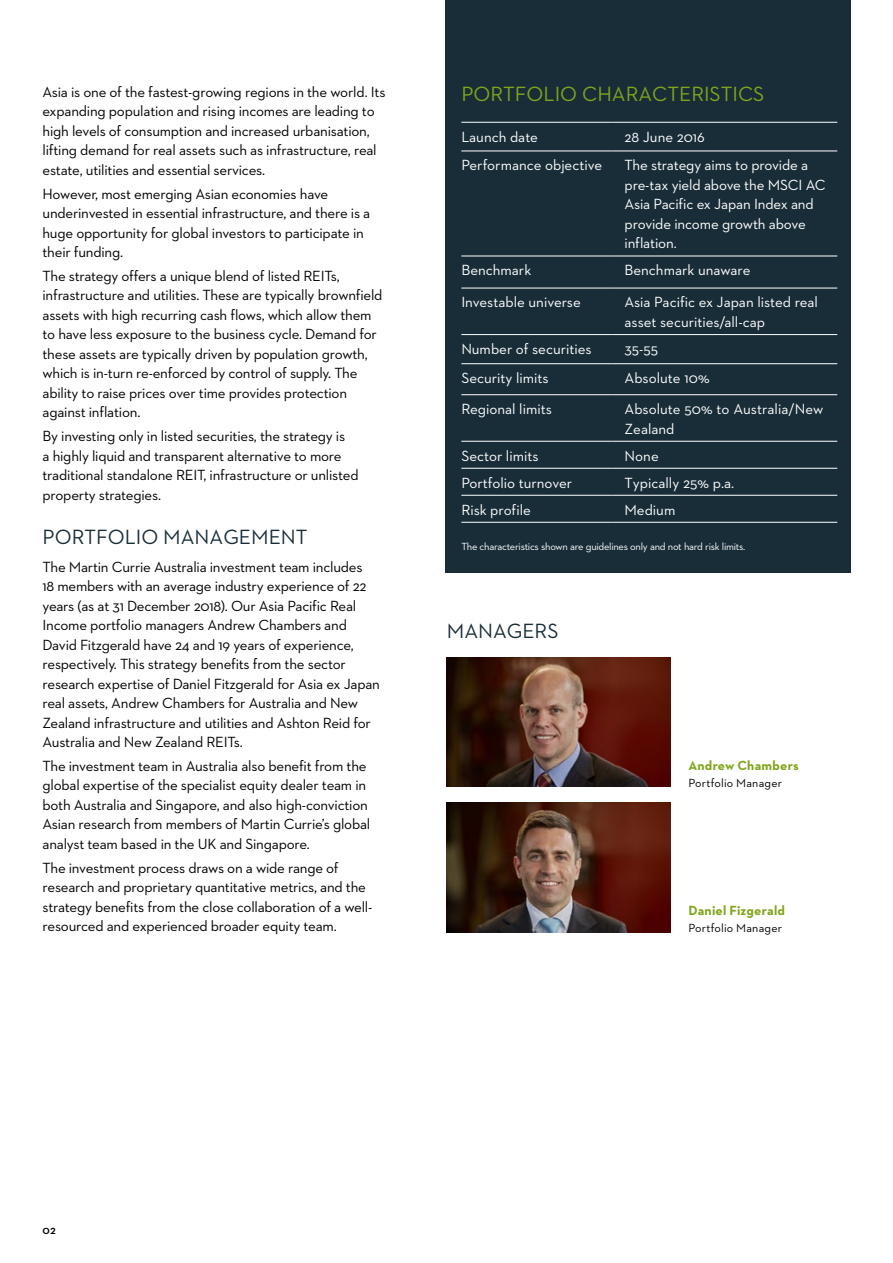
<style>
.page{position:relative;width:893px;height:1263px;background:#fff}
.page>*{position:absolute;margin:0;border:0;box-sizing:border-box;transform-origin:0 0}
.t1{font:21px "Neutraface 2 Text";color:#192d38}
.t2{font:21px "Neutraface 2 Text";color:#80a51b}
.t3{font:15px/19.5px "Neutraface 2 Text";letter-spacing:-.015em;color:#000}
.t4{font:15px/19.5px "Neutraface 2 Text";color:#fff}
.t5{font:700 13.5px "Neutraface 2 Text";letter-spacing:.015em;color:#80a51b}
.t6{font:12px "Neutraface 2 Text";letter-spacing:.015em;color:#000}
.t7{font:600 12px "Neutraface 2 Text";color:#000}
.t8{font:10.5px "Neutraface 2 Text";letter-spacing:-.025em;color:#fff}
</style>
<div class="page">
<div style="left:446px;top:0;width:405px;height:572px;background:#192d38"></div>
<hr style="left:461px;top:122px;width:151px;height:1px;background:#fff">
<hr style="left:612px;top:122px;width:225px;height:1px;background:#fff">
<hr style="left:461px;top:151px;width:151px;height:1px;background:#fff">
<hr style="left:461px;top:256px;width:151px;height:1px;background:#fff">
<hr style="left:461px;top:288px;width:151px;height:1px;background:#fff">
<hr style="left:612px;top:288px;width:225px;height:1px;background:#fff">
<hr style="left:461px;top:334px;width:151px;height:1px;background:#fff">
<hr style="left:612px;top:334px;width:225px;height:1px;background:#fff">
<hr style="left:461px;top:363px;width:151px;height:1px;background:#fff">
<hr style="left:461px;top:394px;width:151px;height:1px;background:#fff">
<hr style="left:461px;top:441px;width:151px;height:1px;background:#fff">
<hr style="left:461px;top:468px;width:151px;height:1px;background:#fff">
<hr style="left:461px;top:495px;width:151px;height:1px;background:#fff">
<hr style="left:612px;top:495px;width:225px;height:1px;background:#fff">
<hr style="left:461px;top:522px;width:151px;height:1px;background:#fff">
<hr style="left:612px;top:522px;width:225px;height:1px;background:#fff">
<hr style="left:612px;top:151px;width:225px;height:1px;background:#fff">
<hr style="left:612px;top:256px;width:225px;height:1px;background:#fff">
<hr style="left:612px;top:363px;width:225px;height:1px;background:#fff">
<hr style="left:612px;top:394px;width:225px;height:1px;background:#fff">
<hr style="left:612px;top:441px;width:225px;height:1px;background:#fff">
<hr style="left:612px;top:468px;width:225px;height:1px;background:#fff">
<img style="left:447px;top:657px;width:224px;height:130px">
<img style="left:447px;top:803px;width:224px;height:129px">
<p class="t3" style="left:43px;top:82px;width:344px">Asia is one of the fastest-growing regions in the world. Its expanding population and rising incomes are leading to high levels of consumption and increased urbanisation, lifting demand for real assets such as infrastructure, real estate, utilities and essential services.</p>
<p class="t3" style="left:43px;top:183px;width:329px">However, most emerging Asian economies have underinvested in essential infrastructure, and there is a huge opportunity for global investors to participate in their funding.</p>
<p class="t3" style="left:43px;top:266px;width:341px">The strategy offers a unique blend of listed REITs, infrastructure and utilities. These are typically brownfield assets with high recurring cash flows, which allow them to have less exposure to the business cycle. Demand for these assets are typically driven by population growth, which is in-turn re-enforced by control of supply. The ability to raise prices over time provides protection against inflation.</p>
<p class="t3" style="left:43px;top:426px;width:318px">By investing only in listed securities, the strategy is<br>a highly liquid and transparent alternative to more traditional standalone REIT, infrastructure or unlisted property strategies.</p>
<h1 class="t1" style="left:43px;top:523px;width:267px">PORTFOLIO MANAGEMENT</h1>
<p class="t3" style="left:43px;top:556px;width:339px">The Martin Currie Australia investment team includes<br>18 members with an average industry experience of 22 years (as at 31 December 2018). Our Asia Pacific Real Income portfolio managers Andrew Chambers and David Fitzgerald have 24 and 19 years of experience, respectively. This strategy benefits from the sector research expertise of Daniel Fitzgerald for Asia ex Japan real assets, Andrew Chambers for Australia and New Zealand infrastructure and utilities and Ashton Reid for Australia and New Zealand REITs.</p>
<p class="t3" style="left:43px;top:756px;width:329px">The investment team in Australia also benefit from the global expertise of the specialist equity dealer team in both Australia and Singapore, and also high-conviction Asian research from members of Martin Currie’s global analyst team based in the UK and Singapore.</p>
<p class="t3" style="left:43px;top:857px;width:331px">The investment process draws on a wide range of research and proprietary quantitative metrics, and the strategy benefits from the close collaboration of a well&shy;resourced and experienced broader equity team.</p>
<h1 class="t2" style="left:461px;top:81px;width:305px">PORTFOLIO CHARACTERISTICS</h1>
<p class="t4" style="left:461px;top:127px;width:78px">Launch date</p>
<p class="t4" style="left:624px;top:127px;width:82px">28 June 2016</p>
<p class="t4" style="left:461px;top:155px;width:142px">Performance objective</p>
<p class="t4" style="left:624px;top:155px;width:203px">The strategy aims to provide a pre-tax yield above the MSCI AC<br>Asia Pacific ex Japan Index and provide income growth above inflation.</p>
<p class="t4" style="left:461px;top:260px;width:71px">Benchmark</p>
<p class="t4" style="left:624px;top:260px;width:128px">Benchmark unaware</p>
<p class="t4" style="left:461px;top:292px;width:121px">Investable universe</p>
<p class="t4" style="left:624px;top:292px;width:195px">Asia Pacific ex Japan listed real asset securities/all-cap</p>
<p class="t4" style="left:461px;top:339px;width:132px">Number of securities</p>
<p class="t4" style="left:624px;top:339px;width:35px">35-55</p>
<p class="t4" style="left:461px;top:368px;width:89px">Security limits</p>
<p class="t4" style="left:624px;top:368px;width:86px">Absolute 10%</p>
<p class="t4" style="left:461px;top:399px;width:92px">Regional limits</p>
<p class="t4" style="left:624px;top:399px;width:200px">Absolute 50% to Australia/New<br>Zealand</p>
<p class="t4" style="left:461px;top:445px;width:79px">Sector limits</p>
<p class="t4" style="left:624px;top:445px;width:36px">None</p>
<p class="t4" style="left:461px;top:472px;width:112px">Portfolio turnover</p>
<p class="t4" style="left:624px;top:472px;width:111px">Typically 25% p.a.</p>
<p class="t4" style="left:461px;top:499px;width:71px">Risk profile</p>
<p class="t4" style="left:624px;top:499px;width:52px">Medium</p>
<p class="t8" style="left:461px;top:540px;width:285px">The characteristics shown are guidelines only and not hard risk limits.</p>
<h1 class="t1" style="left:447px;top:618px;width:113px">MANAGERS</h1>
<p class="t5" style="left:688px;top:756px;width:112px">Andrew Chambers</p>
<p class="t6" style="left:688px;top:775px;width:95px">Portfolio Manager</p>
<p class="t5" style="left:688px;top:902px;width:98px">Daniel Fizgerald</p>
<p class="t6" style="left:688px;top:921px;width:95px">Portfolio Manager</p>
<p class="t7" style="left:43px;top:1222px;width:15px">02</p>
</div>
